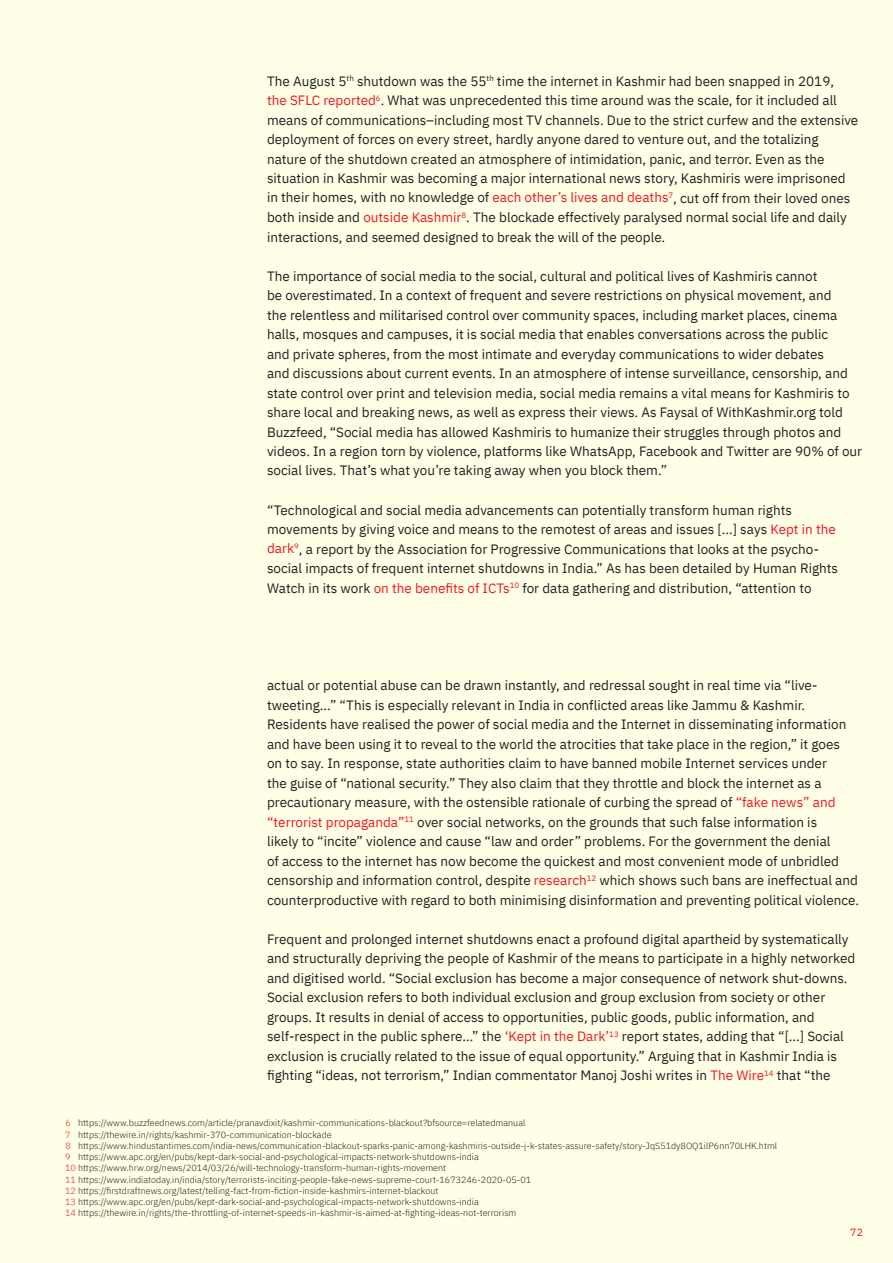
<style>
.page{position:relative;width:893px;height:1263px;background:#fffee7}
.page>*{position:absolute;margin:0;border:0;box-sizing:border-box;transform-origin:0 0}
.t1{font:13.5px/19.5px "IBM Plex Sans";color:#241f1f}
.t2{font:10.5px "IBM Plex Sans";color:#ef1923}
.t3{font:300 9px/11.2px "IBM Plex Sans";color:#241f1f}
.s1{color:#ef1923}
</style>
<div class="page">
<p class="t1" style="left:267px;top:71px;width:593px">The August 5<sup>th</sup> shutdown was the 55<sup>th</sup> time the internet in Kashmir had been snapped in 2019,<br><span class="s1">the SFLC reported</span><sup>6</sup>. What was unprecedented this time around was the scale, for it included all means of communications–including most TV channels. Due to the strict curfew and the extensive deployment of forces on every street, hardly anyone dared to venture out, and the totalizing nature of the shutdown created an atmosphere of intimidation, panic, and terror. Even as the situation in Kashmir was becoming a major international news story, Kashmiris were imprisoned in their homes, with no knowledge of <span class="s1">each other’s lives and deaths</span><sup>7</sup>, cut off from their loved ones both inside and <span class="s1">outside Kashmir</span><sup>8</sup>. The blockade effectively paralysed normal social life and daily interactions, and seemed designed to break the will of the people.</p>
<p class="t1" style="left:267px;top:266px;width:597px">The importance of social media to the social, cultural and political lives of Kashmiris cannot<br>be overestimated. In a context of frequent and severe restrictions on physical movement, and<br>the relentless and militarised control over community spaces, including market places, cinema halls, mosques and campuses, it is social media that enables conversations across the public<br>and private spheres, from the most intimate and everyday communications to wider debates<br>and discussions about current events. In an atmosphere of intense surveillance, censorship, and state control over print and television media, social media remains a vital means for Kashmiris to share local and breaking news, as well as express their views. As Faysal of WithKashmir.org told Buzzfeed, “Social media has allowed Kashmiris to humanize their struggles through photos and videos. In a region torn by violence, platforms like WhatsApp, Facebook and Twitter are 90% of our social lives. That’s what you’re taking away when you block them.”</p>
<p class="t1" style="left:267px;top:500px;width:573px">“Technological and social media advancements can potentially transform human rights movements by giving voice and means to the remotest of areas and issues [...] says <span class="s1">Kept in the dark</span><sup>9</sup>, a report by the Association for Progressive Communications that looks at the psycho&shy;social impacts of frequent internet shutdowns in India.” As has been detailed by Human Rights Watch in its work <span class="s1">on the benefits of ICTs</span><sup>10</sup> for data gathering and distribution, “attention to</p>
<p class="t1" style="left:267px;top:675px;width:594px">actual or potential abuse can be drawn instantly, and redressal sought in real time via “live&shy;tweeting...” “This is especially relevant in India in conflicted areas like Jammu &amp; Kashmir.<br>Residents have realised the power of social media and the Internet in disseminating information and have been using it to reveal to the world the atrocities that take place in the region,” it goes<br>on to say. In response, state authorities claim to have banned mobile Internet services under<br>the guise of “national security.” They also claim that they throttle and block the internet as a precautionary measure, with the ostensible rationale of curbing the spread of <span class="s1">“fake news” and “terrorist propaganda”</span><sup>11</sup> over social networks, on the grounds that such false information is<br>likely to “incite” violence and cause “law and order” problems. For the government the denial<br>of access to the internet has now become the quickest and most convenient mode of unbridled censorship and information control, despite <span class="s1">research</span><sup>12</sup> which shows such bans are ineffectual and counterproductive with regard to both minimising disinformation and preventing political violence.</p>
<p class="t1" style="left:267px;top:929px;width:590px">Frequent and prolonged internet shutdowns enact a profound digital apartheid by systematically and structurally depriving the people of Kashmir of the means to participate in a highly networked and digitised world. “Social exclusion has become a major consequence of network shut-downs.<br>Social exclusion refers to both individual exclusion and group exclusion from society or other groups. It results in denial of access to opportunities, public goods, public information, and self-respect in the public sphere…” the <span class="s1">‘Kept in the Dark’</span><sup>13</sup> report states, adding that “[...] Social exclusion is crucially related to the issue of equal opportunity.” Arguing that in Kashmir India is fighting “ideas, not terrorism,” Indian commentator Manoj Joshi writes in <span class="s1">The Wire</span><sup>14</sup> that “the</p>
<p class="t3" style="left:65px;top:1117px;width:714px"><span class="s1">6</span> https://www.buzzfeednews.com/article/pranavdixit/kashmir-communications-blackout?bfsource=relatedmanual<br><span class="s1">7</span> https://thewire.in/rights/kashmir-370-communication-blockade<br><span class="s1">8</span> https://www.hindustantimes.com/india-news/communication-blackout-sparks-panic-among-kashmiris-outside-j-k-states-assure-safety/story-JqS51dy8OQ1ilP6nn70LHK.html <span class="s1">9</span> https://www.apc.org/en/pubs/kept-dark-social-and-psychological-impacts-network-shutdowns-india<br><span class="s1">10</span> https://www.hrw.org/news/2014/03/26/will-technology-transform-human-rights-movement<br><span class="s1">11</span> https://www.indiatoday.in/india/story/terrorists-inciting-people-fake-news-supreme-court-1673246-2020-05-01<br><span class="s1">12</span> https://firstdraftnews.org/latest/telling-fact-from-fiction-inside-kashmirs-internet-blackout<br><span class="s1">13</span> https://www.apc.org/en/pubs/kept-dark-social-and-psychological-impacts-network-shutdowns-india<br><span class="s1">14</span> https://thewire.in/rights/the-throttling-of-internet-speeds-in-kashmir-is-aimed-at-fighting-ideas-not-terrorism</p>
<p class="t2" style="left:850px;top:1225px;width:14px">72</p>
</div>
